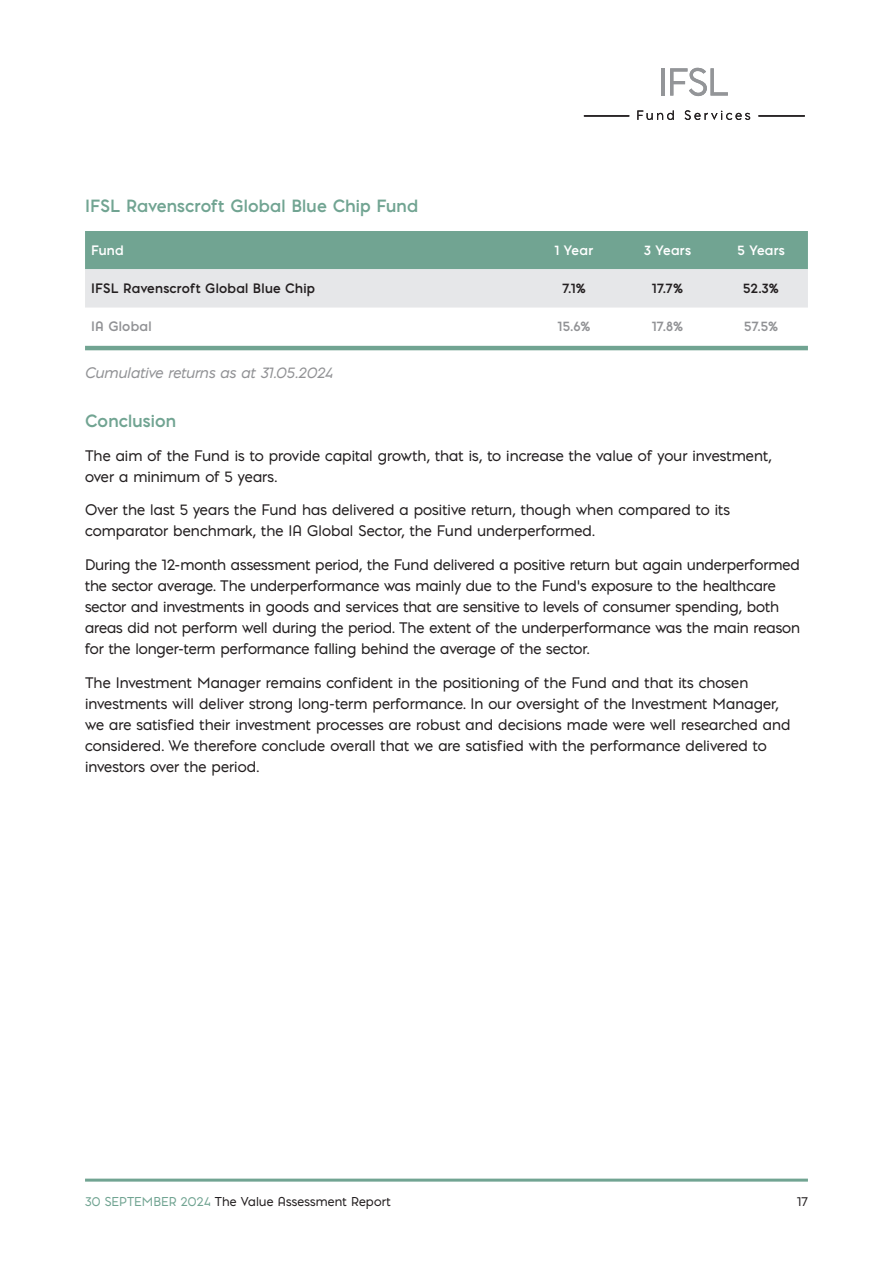
<style>
.page{position:relative;width:893px;height:1263px;background:#fff}
.page>*{position:absolute;margin:0;border:0;box-sizing:border-box;transform-origin:0 0}
.t1{font:700 16.5px "Pontiac";letter-spacing:.01em;color:#71a492}
.t2{font:14.25px/21px "Pontiac";color:#231f20}
.t3{font:italic 14.25px "Pontiac";letter-spacing:.005em;color:#919295}
.t4{font:700 12.75px "Pontiac";letter-spacing:.015em;color:#231f20}
.t5{font:700 12.75px "Pontiac";letter-spacing:.02em;color:#919295}
.t6{font:700 12.75px "Pontiac";letter-spacing:.015em;color:#fff}
.t7{font:12px "Pontiac";letter-spacing:.01em;color:#231f20}
.s1{color:#71a492}
</style>
<div class="page">
<hr style="left:85px;top:1178px;width:723px;height:3px;background:#71a492">
<svg style="left:85px;top:231px;width:723px;height:119px;fill:#71a492"></svg>
<div style="left:85px;top:269px;width:723px;height:39px;background:#e6e7e9"></div>
<hr style="left:662px;top:68px;width:3px;height:28px;background:#939598">
<svg style="left:670px;top:68px;width:58px;height:28px"></svg>
<svg style="left:637px;top:110px;width:37px;height:10px"></svg>
<svg style="left:685px;top:110px;width:65px;height:10px"></svg>
<hr style="left:584px;top:115px;width:45px;height:2px;background:#231f20">
<hr style="left:759px;top:115px;width:45px;height:2px;background:#231f20">
<p class="t1" style="left:85px;top:194px;width:335px">IFSL Ravenscroft Global Blue Chip Fund</p>
<p class="t6" style="left:91px;top:241px;width:34px">Fund</p>
<p class="t6" style="left:555px;top:241px;width:40px">1 Year</p>
<p class="t6" style="left:644px;top:241px;width:49px">3 Years</p>
<p class="t6" style="left:737px;top:241px;width:49px">5 Years</p>
<p class="t4" style="left:91px;top:279px;width:225px">IFSL Ravenscroft Global Blue Chip</p>
<p class="t4" style="left:562px;top:279px;width:25px">7.1%</p>
<p class="t4" style="left:652px;top:279px;width:32px">17.7%</p>
<p class="t4" style="left:743px;top:279px;width:37px">52.3%</p>
<p class="t5" style="left:91px;top:317px;width:62px">IA Global</p>
<p class="t5" style="left:558px;top:317px;width:34px">15.6%</p>
<p class="t5" style="left:652px;top:317px;width:32px">17.8%</p>
<p class="t5" style="left:744px;top:317px;width:36px">57.5%</p>
<p class="t3" style="left:85px;top:362px;width:249px">Cumulative returns as at 31.05.2024</p>
<p class="t1" style="left:85px;top:409px;width:93px">Conclusion</p>
<p class="t2" style="left:85px;top:444px;width:688px">The aim of the Fund is to provide capital growth, that is, to increase the value of your investment, over a minimum of 5 years.</p>
<p class="t2" style="left:85px;top:499px;width:646px">Over the last 5 years the Fund has delivered a positive return, though when compared to its comparator benchmark, the IA Global Sector, the Fund underperformed.</p>
<p class="t2" style="left:85px;top:554px;width:716px">During the 12-month assessment period, the Fund delivered a positive return but again underperformed the sector average. The underperformance was mainly due to the Fund’s exposure to the healthcare sector and investments in goods and services that are sensitive to levels of consumer spending, both areas did not perform well during the period. The extent of the underperformance was the main reason for the longer-term performance falling behind the average of the sector.</p>
<p class="t2" style="left:85px;top:672px;width:707px">The Investment Manager remains confident in the positioning of the Fund and that its chosen investments will deliver strong long-term performance. In our oversight of the Investment Manager, we are satisfied their investment processes are robust and decisions made were well researched and considered. We therefore conclude overall that we are satisfied with the performance delivered to investors over the period.</p>
<p class="t7" style="left:85px;top:1193px;width:307px"><span class="s1">30 SEPTEMBER 2024</span> The Value Assessment Report</p>
<p class="t7" style="left:797px;top:1193px;width:12px">17</p>
</div>
